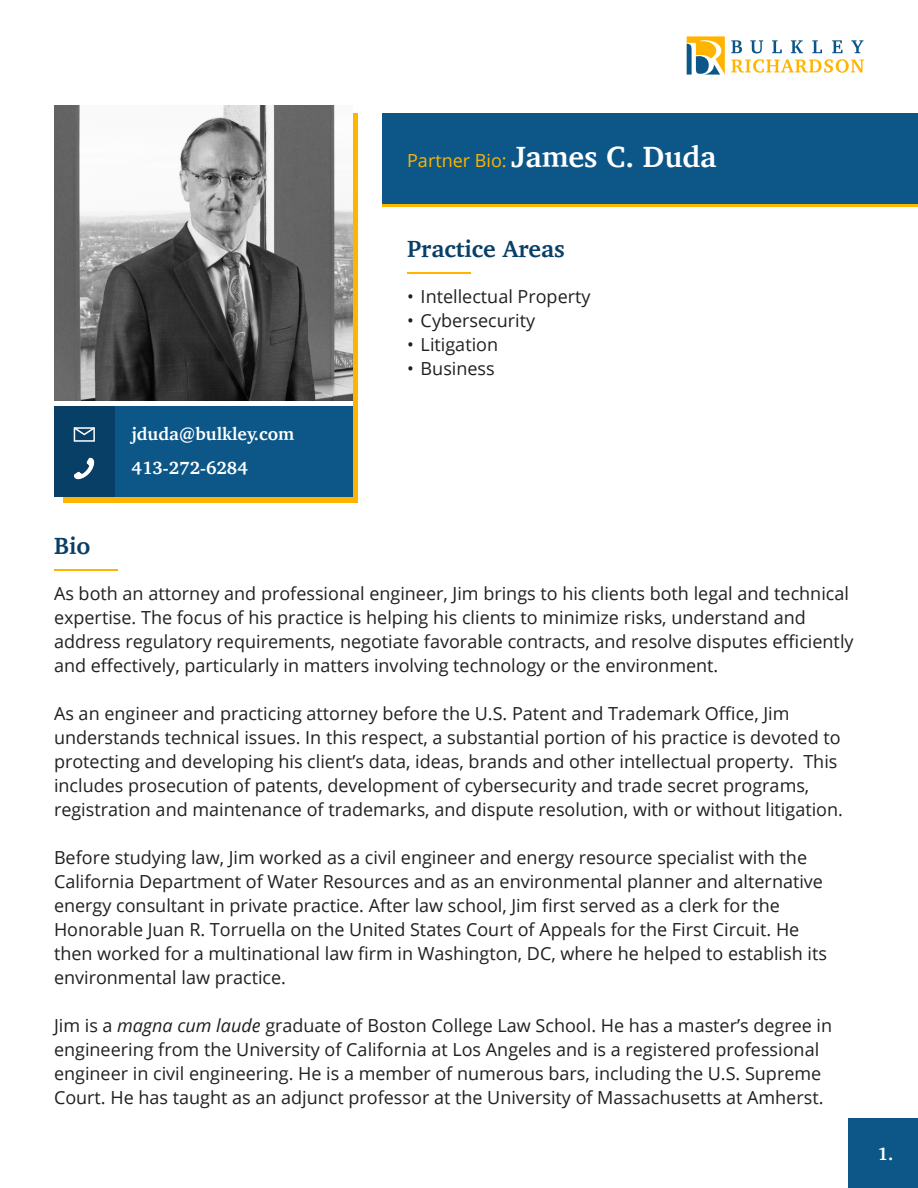
<style>
.page{position:relative;width:918px;height:1188px;background:#fff}
.page>*{position:absolute;margin:0;border:0;box-sizing:border-box;transform-origin:0 0}
.t1{font:700 24px "Charter";color:#083f67}
.t2{font:18px/24px "Open Sans";color:#231f20}
.t3{font:700 18px "Charter";color:#fff}
.t4{font:18px "Open Sans";color:#ffb500}
.s1{font-family:"Charter";font-weight:700;font-size:30px;color:#fff}
.s2{font-style:italic}
</style>
<div class="page">
<hr style="left:54px;top:569px;width:63px;height:2px;background:#ffb500">
<div style="left:63px;top:113px;width:295px;height:390px;background:#ffb500"></div>
<img style="left:54px;top:106px;width:299px;height:295px">
<div style="left:56px;top:406px;width:297px;height:91px;background:#0c5788"></div>
<div style="left:54px;top:406px;width:61px;height:91px;background:#083f67"></div>
<div style="left:54px;top:401px;width:299px;height:5px;background:#fff"></div>
<img style="left:74px;top:458px;width:20px;height:21px">
<svg style="left:74px;top:427px;width:21px;height:15px"></svg>
<div style="left:383px;top:113px;width:535px;height:92px;background:#0c5788"></div>
<hr style="left:383px;top:205px;width:535px;height:2px;background:#ffb500">
<hr style="left:407px;top:272px;width:63px;height:2px;background:#ffb500">
<svg style="left:731px;top:40px;width:11px;height:13px"></svg>
<svg style="left:750px;top:40px;width:13px;height:13px"></svg>
<svg style="left:772px;top:40px;width:10px;height:13px"></svg>
<svg style="left:791px;top:40px;width:12px;height:13px"></svg>
<svg style="left:812px;top:40px;width:10px;height:13px"></svg>
<svg style="left:832px;top:40px;width:10px;height:13px"></svg>
<svg style="left:851px;top:40px;width:13px;height:13px"></svg>
<svg style="left:731px;top:59px;width:133px;height:14px"></svg>
<svg style="left:687px;top:36px;width:38px;height:39px"></svg>
<div style="left:849px;top:1119px;width:69px;height:69px;background:#0c5788"></div>
<p class="t4" style="left:407px;top:148px;width:311px">Partner Bio: <span class="s1">James C. Duda</span></p>
<p class="t3" style="left:132px;top:419px;width:164px">jduda@bulkley.com</p>
<p class="t3" style="left:132px;top:452px;width:118px">413-272-6284</p>
<p class="t1" style="left:407px;top:229px;width:159px">Practice Areas</p>
<p class="t2" style="left:407px;top:284px;width:185px">• Intellectual Property</p>
<p class="t2" style="left:407px;top:308px;width:130px">• Cybersecurity</p>
<p class="t2" style="left:407px;top:332px;width:93px">• Litigation</p>
<p class="t2" style="left:407px;top:356px;width:89px">• Business</p>
<p class="t1" style="left:54px;top:525px;width:38px">Bio</p>
<p class="t2" style="left:54px;top:581px;width:801px">As both an attorney and professional engineer, Jim brings to his clients both legal and technical expertise. The focus of his practice is helping his clients to minimize risks, understand and address regulatory requirements, negotiate favorable contracts, and resolve disputes efficiently and effectively, particularly in matters involving technology or the environment.</p>
<p class="t2" style="left:54px;top:701px;width:790px">As an engineer and practicing attorney before the U.S. Patent and Trademark Office, Jim understands technical issues. In this respect, a substantial portion of his practice is devoted to protecting and developing his client’s data, ideas, brands and other intellectual property. This includes prosecution of patents, development of cybersecurity and trade secret programs, registration and maintenance of trademarks, and dispute resolution, with or without litigation.</p>
<p class="t2" style="left:54px;top:845px;width:775px">Before studying law, Jim worked as a civil engineer and energy resource specialist with the California Department of Water Resources and as an environmental planner and alternative energy consultant in private practice. After law school, Jim first served as a clerk for the Honorable Juan R. Torruella on the United States Court of Appeals for the First Circuit. He then worked for a multinational law firm in Washington, DC, where he helped to establish its environmental law practice.</p>
<p class="t2" style="left:54px;top:1013px;width:780px">Jim is a <span class="s2">magna cum laude</span> graduate of Boston College Law School. He has a master’s degree in engineering from the University of California at Los Angeles and is a registered professional engineer in civil engineering. He is a member of numerous bars, including the U.S. Supreme Court. He has taught as an adjunct professor at the University of Massachusetts at Amherst.</p>
<p class="t3" style="left:878px;top:1138px;width:17px">1.</p>
</div>
